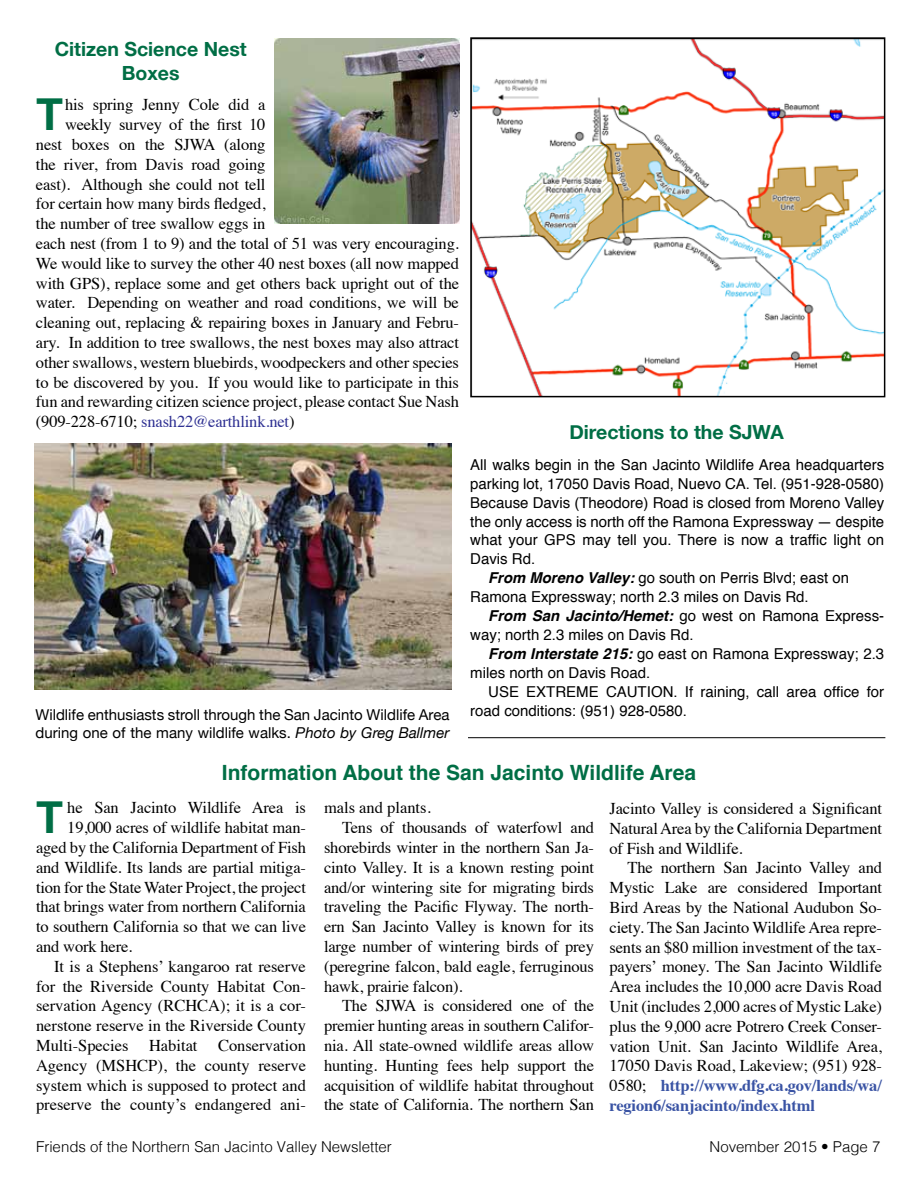
<style>
.page{position:relative;width:918px;height:1188px;background:#fff}
.page>*{position:absolute;margin:0;border:0;box-sizing:border-box;transform-origin:0 0}
.t1{font:700 43.95px "Helvetica";color:#006e45}
.t2{font:700 21px "Helvetica";color:#006e45}
.t3{font:700 19.5px/23.4px "Helvetica Neue";color:#006e45;text-align:center}
.t4{font:16.5px/19.8px "Times";letter-spacing:-.01em;color:#000;text-align:justify}
.t5{font:16.5px "Times";letter-spacing:-.01em;color:#2e3092}
.t6{font:15px "Helvetica";color:#000}
.t7{font:15px/18px "Helvetica Neue";color:#000}
.t8{font:300 15px "Helvetica";color:#000}
.s1{color:#000}
.s2{font-style:italic}
.s3{font-weight:700;font-style:italic}
.s4{font-weight:700;color:#3953a4}
</style>
<div class="page">
<img style="left:473px;top:40px;width:409px;height:354px">
<div style="left:470px;top:37px;width:415px;height:360px;border:2px solid #000"></div>
<img style="left:35px;top:444px;width:416px;height:245px">
<hr style="left:468px;top:737px;width:417px;height:1px;background:#000">
<img style="left:274px;top:39px;width:185px;height:184px">
<p class="t3" style="left:55px;top:38px;width:194px">Citizen Science Nest<br>Boxes</p>
<h1 class="t1" style="left:36px;top:79px;width:28px">T</h1>
<p class="t4" style="left:65px;top:94px;width:202px">his spring Jenny Cole did a</p>
<p class="t4" style="left:65px;top:113px;width:202px">weekly survey of the first 10</p>
<p class="t4" style="left:36px;top:133px;width:231px">nest boxes on the SJWA (along</p>
<p class="t4" style="left:36px;top:153px;width:231px">the river, from Davis road going</p>
<p class="t4" style="left:36px;top:173px;width:231px">east). Although she could not tell</p>
<p class="t4" style="left:36px;top:193px;width:231px">for certain how many birds fledged,</p>
<p class="t4" style="left:36px;top:212px;width:231px">the number of tree swallow eggs in</p>
<p class="t4" style="left:36px;top:232px;width:424px">each nest (from 1 to 9) and the total of 51 was very encouraging.</p>
<p class="t4" style="left:36px;top:252px;width:424px">We would like to survey the other 40 nest boxes (all now mapped</p>
<p class="t4" style="left:36px;top:272px;width:425px">with GPS), replace some and get others back upright out of the</p>
<p class="t4" style="left:36px;top:292px;width:424px">water. Depending on weather and road conditions, we will be</p>
<p class="t4" style="left:36px;top:311px;width:425px">cleaning out, replacing &amp; repairing boxes in January and Febru-</p>
<p class="t4" style="left:36px;top:331px;width:425px">ary. In addition to tree swallows, the nest boxes may also attract</p>
<p class="t4" style="left:36px;top:351px;width:425px">other swallows, western bluebirds, woodpeckers and other species</p>
<p class="t4" style="left:36px;top:371px;width:425px">to be discovered by you. If you would like to participate in this</p>
<p class="t4" style="left:36px;top:391px;width:425px">fun and rewarding citizen science project, please contact Sue Nash</p>
<p class="t5" style="left:36px;top:406px;width:260px"><span class="s1">(909-228-6710;</span> snash22@earthlink.net<span class="s1">)</span></p>
<p class="t7" style="left:35px;top:706px;width:415px">Wildlife enthusiasts stroll through the San Jacinto Wildlife Area during one of the many wildlife walks. <span class="s2">Photo by Greg Ballmer</span></p>
<p class="t3" style="left:569px;top:421px;width:216px">Directions to the SJWA</p>
<p class="t6" style="left:470px;top:453px;width:415px">All walks begin in the San Jacinto Wildlife Area headquarters</p>
<p class="t6" style="left:470px;top:472px;width:415px">parking lot, 17050 Davis Road, Nuevo CA. Tel. (951-928-0580)</p>
<p class="t6" style="left:470px;top:491px;width:415px">Because Davis (Theodore) Road is closed from Moreno Valley</p>
<p class="t6" style="left:470px;top:510px;width:415px">the only access is north off the Ramona Expressway — despite</p>
<p class="t6" style="left:470px;top:529px;width:416px">what your GPS may tell you. There is now a traffic light on</p>
<p class="t6" style="left:470px;top:547px;width:67px">Davis Rd.</p>
<p class="t6" style="left:488px;top:566px;width:362px"><span class="s3">From Moreno Valley:</span> go south on Perris Blvd; east on</p>
<p class="t6" style="left:470px;top:585px;width:340px">Ramona Expressway; north 2.3 miles on Davis Rd.</p>
<p class="t6" style="left:488px;top:604px;width:397px"><span class="s3">From San Jacinto/Hemet:</span> go west on Ramona Express-</p>
<p class="t6" style="left:470px;top:623px;width:225px">way; north 2.3 miles on Davis Rd.</p>
<p class="t6" style="left:488px;top:642px;width:397px"><span class="s3">From Interstate 215:</span> go east on Ramona Expressway; 2.3</p>
<p class="t6" style="left:470px;top:661px;width:182px">miles north on Davis Road.</p>
<p class="t6" style="left:488px;top:680px;width:397px">USE EXTREME CAUTION. If raining, call area office for</p>
<p class="t6" style="left:470px;top:700px;width:218px">road conditions: (951) 928-0580.</p>
<p class="t2" style="left:222px;top:755px;width:476px">Information About the San Jacinto Wildlife Area</p>
<h1 class="t1" style="left:36px;top:782px;width:28px">T</h1>
<p class="t4" style="left:67px;top:797px;width:240px">he San Jacinto Wildlife Area is</p>
<p class="t4" style="left:67px;top:816px;width:240px">19,000 acres of wildlife habitat man-</p>
<p class="t4" style="left:36px;top:836px;width:272px">aged by the California Department of Fish</p>
<p class="t4" style="left:36px;top:856px;width:272px">and Wildlife. Its lands are partial mitiga-</p>
<p class="t4" style="left:36px;top:876px;width:272px">tion for the State Water Project, the project</p>
<p class="t4" style="left:36px;top:896px;width:271px">that brings water from northern California</p>
<p class="t4" style="left:36px;top:915px;width:272px">to southern California so that we can live</p>
<p class="t4" style="left:36px;top:935px;width:98px">and work here.</p>
<p class="t4" style="left:54px;top:955px;width:253px">It is a Stephens’ kangaroo rat reserve</p>
<p class="t4" style="left:36px;top:975px;width:272px">for the Riverside County Habitat Con-</p>
<p class="t4" style="left:36px;top:995px;width:272px">servation Agency (RCHCA); it is a cor-</p>
<p class="t4" style="left:36px;top:1014px;width:271px">nerstone reserve in the Riverside County</p>
<p class="t4" style="left:36px;top:1034px;width:272px">Multi-Species Habitat Conservation</p>
<p class="t4" style="left:36px;top:1054px;width:272px">Agency (MSHCP), the county reserve</p>
<p class="t4" style="left:36px;top:1074px;width:271px">system which is supposed to protect and</p>
<p class="t4" style="left:36px;top:1094px;width:271px">preserve the county’s endangered ani-</p>
<p class="t4" style="left:324px;top:797px;width:108px">mals and plants.</p>
<p class="t4" style="left:342px;top:816px;width:254px">Tens of thousands of waterfowl and</p>
<p class="t4" style="left:324px;top:836px;width:272px">shorebirds winter in the northern San Ja-</p>
<p class="t4" style="left:324px;top:856px;width:272px">cinto Valley. It is a known resting point</p>
<p class="t4" style="left:324px;top:876px;width:272px">and/or wintering site for migrating birds</p>
<p class="t4" style="left:324px;top:896px;width:272px">traveling the Pacific Flyway. The north-</p>
<p class="t4" style="left:324px;top:915px;width:271px">ern San Jacinto Valley is known for its</p>
<p class="t4" style="left:324px;top:935px;width:271px">large number of wintering birds of prey</p>
<p class="t4" style="left:324px;top:955px;width:272px">(peregrine falcon, bald eagle, ferruginous</p>
<p class="t4" style="left:324px;top:975px;width:140px">hawk, prairie falcon).</p>
<p class="t4" style="left:342px;top:995px;width:254px">The SJWA is considered one of the</p>
<p class="t4" style="left:324px;top:1014px;width:272px">premier hunting areas in southern Califor-</p>
<p class="t4" style="left:324px;top:1034px;width:272px">nia. All state-owned wildlife areas allow</p>
<p class="t4" style="left:324px;top:1054px;width:271px">hunting. Hunting fees help support the</p>
<p class="t4" style="left:324px;top:1074px;width:272px">acquisition of wildlife habitat throughout</p>
<p class="t4" style="left:324px;top:1094px;width:272px">the state of California. The northern San</p>
<p class="t4" style="left:610px;top:797px;width:274px">Jacinto Valley is considered a Significant Natural Area by the California Department of Fish and Wildlife.</p>
<p class="t4" style="left:610px;top:856px;width:274px;text-indent:18px">The northern San Jacinto Valley and Mystic Lake are considered Important Bird Areas by the National Audubon So&shy;ciety. The San Jacinto Wildlife Area repre&shy;sents an $80 million investment of the tax&shy;payers’ money. The San Jacinto Wildlife Area includes the 10,000 acre Davis Road Unit (includes 2,000 acres of Mystic Lake) plus the 9,000 acre Potrero Creek Conser&shy;vation Unit. San Jacinto Wildlife Area, 17050 Davis Road, Lakeview; (951) 928- 0580; <span class="s4">http://www.dfg.ca.gov/lands/wa/ region6/sanjacinto/index.html</span></p>
<p class="t8" style="left:36px;top:1134px;width:357px">Friends of the Northern San Jacinto Valley Newsletter</p>
<p class="t8" style="left:710px;top:1134px;width:172px">November 2015 • Page 7</p>
</div>
